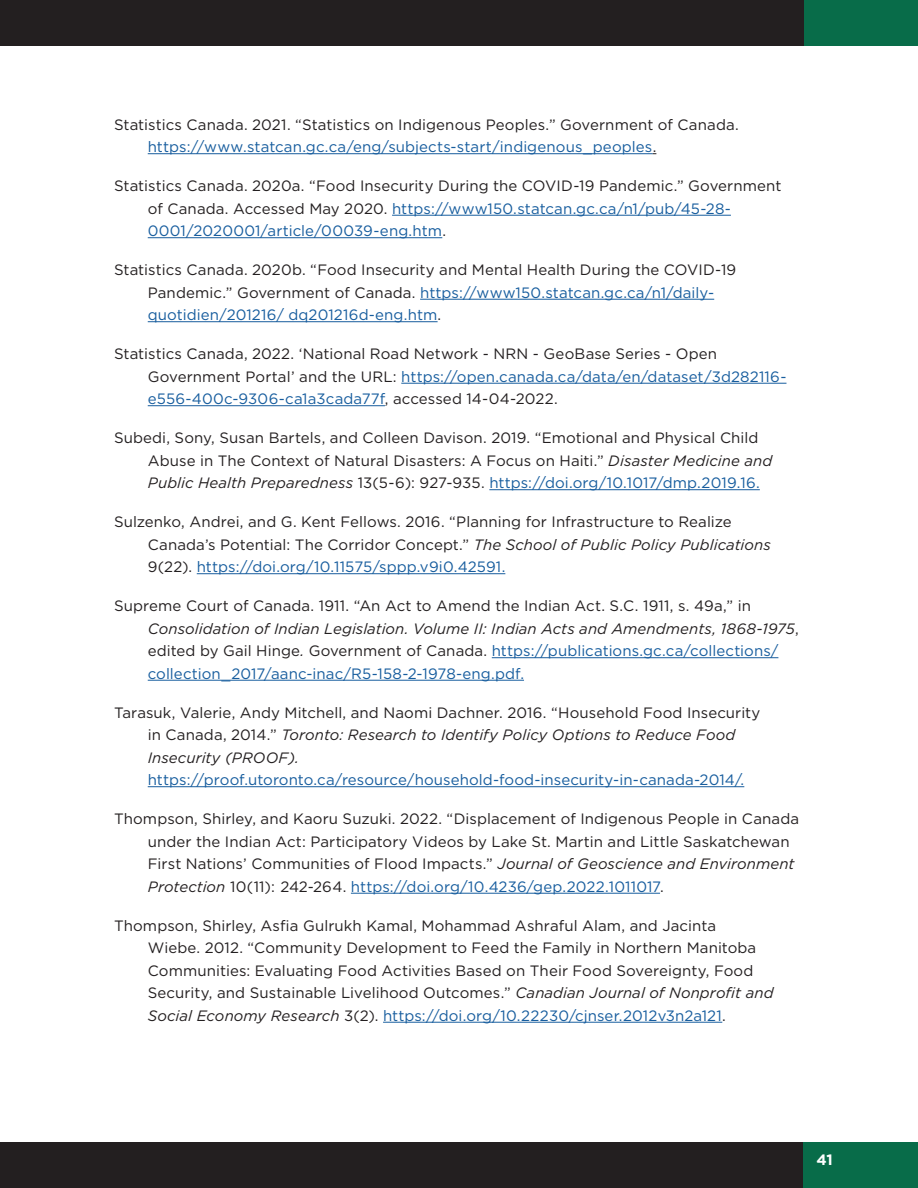
<style>
.page{position:relative;width:918px;height:1188px;background:#fff}
.page>*{position:absolute;margin:0;border:0;box-sizing:border-box;transform-origin:0 0}
.t1{font:15px/22.5px "Gotham";letter-spacing:.005em;color:#231f20}
.t2{font:15px "Gotham";letter-spacing:.005em;color:#175d9e}
.t3{font:700 15px "Gotham";color:#fff}
.s1{color:#175d9e}
.s2{font-style:italic}
</style>
<div class="page">
<div style="left:802px;top:1143px;width:116px;height:45px;background:#086c49"></div>
<div style="left:803px;top:0;width:115px;height:45px;background:#086c49"></div>
<div style="left:0;top:1143px;width:802px;height:45px;background:#231f20"></div>
<div style="left:0;top:0;width:803px;height:45px;background:#231f20"></div>
<hr style="left:148px;top:153px;width:505px;height:1px;background:#175d9e">
<hr style="left:392px;top:215px;width:339px;height:1px;background:#175d9e">
<hr style="left:148px;top:237px;width:294px;height:1px;background:#175d9e">
<hr style="left:420px;top:299px;width:294px;height:1px;background:#175d9e">
<hr style="left:148px;top:321px;width:290px;height:1px;background:#175d9e">
<hr style="left:401px;top:383px;width:385px;height:1px;background:#175d9e">
<hr style="left:148px;top:405px;width:237px;height:1px;background:#175d9e">
<hr style="left:489px;top:489px;width:271px;height:1px;background:#175d9e">
<hr style="left:197px;top:573px;width:308px;height:1px;background:#175d9e">
<hr style="left:492px;top:657px;width:286px;height:1px;background:#175d9e">
<hr style="left:148px;top:680px;width:376px;height:1px;background:#175d9e">
<hr style="left:148px;top:786px;width:596px;height:1px;background:#175d9e">
<hr style="left:351px;top:893px;width:309px;height:1px;background:#175d9e">
<hr style="left:383px;top:1022px;width:339px;height:1px;background:#175d9e">
<p class="t1" style="left:148px;top:113px;width:593px;text-indent:-34px">Statistics Canada. 2021. “Statistics on Indigenous Peoples.” Government of Canada. <span class="s1">https://www.statcan.gc.ca/eng/subjects-start/indigenous_peoples</span>.</p>
<p class="t1" style="left:148px;top:174px;width:635px;text-indent:-34px">Statistics Canada. 2020a. “Food Insecurity During the COVID-19 Pandemic.” Government of Canada. Accessed May 2020. <span class="s1">https://www150.statcan.gc.ca/n1/pub/45-28-<br>0001/2020001/article/00039-eng.htm</span>.</p>
<p class="t1" style="left:148px;top:258px;width:590px;text-indent:-34px">Statistics Canada. 2020b. “Food Insecurity and Mental Health During the COVID-19<br>Pandemic.” Government of Canada. <span class="s1">https://www150.statcan.gc.ca/n1/daily&shy;quotidien/201216/ dq201216d-eng.htm</span>.</p>
<p class="t1" style="left:148px;top:342px;width:640px;text-indent:-34px">Statistics Canada, 2022. ‘National Road Network - NRN - GeoBase Series - Open<br>Government Portal’ and the URL: <span class="s1">https://open.canada.ca/data/en/dataset/3d282116- e556-400c-9306-ca1a3cada77f</span>, accessed 14-04-2022.</p>
<p class="t1" style="left:148px;top:426px;width:626px;text-indent:-34px">Subedi, Sony, Susan Bartels, and Colleen Davison. 2019. “Emotional and Physical Child<br>Abuse in The Context of Natural Disasters: A Focus on Haiti.” <span class="s2">Disaster Medicine and<br>Public Health Preparedness</span> 13(5-6): 927-935. <span class="s1">https://doi.org/10.1017/dmp.2019.16.</span></p>
<p class="t1" style="left:148px;top:510px;width:625px;text-indent:-34px">Sulzenko, Andrei, and G. Kent Fellows. 2016. “Planning for Infrastructure to Realize<br>Canada’s Potential: The Corridor Concept.” <span class="s2">The School of Public Policy Publications<br></span>9(22). <span class="s1">https://doi.org/10.11575/sppp.v9i0.42591.</span></p>
<p class="t1" style="left:148px;top:594px;width:652px;text-indent:-34px">Supreme Court of Canada. 1911. “An Act to Amend the Indian Act. S.C. 1911, s. 49a,” in <span class="s2">Consolidation of Indian Legislation. Volume II: Indian Acts and Amendments, 1868-1975</span>, edited by Gail Hinge<span class="s2">.</span> Government of Canada. <span class="s1">https://publications.gc.ca/collections/ collection_2017/aanc-inac/R5-158-2-1978-eng.pdf.</span></p>
<p class="t1" style="left:148px;top:701px;width:614px;text-indent:-34px">Tarasuk, Valerie, Andy Mitchell, and Naomi Dachner. 2016. “Household Food Insecurity in Canada, 2014.” <span class="s2">Toronto: Research to Identify Policy Options to Reduce Food<br>Insecurity (PROOF).</span></p>
<p class="t2" style="left:148px;top:770px;width:598px">https://proof.utoronto.ca/resource/household-food-insecurity-in-canada-2014/.</p>
<p class="t1" style="left:148px;top:807px;width:653px;text-indent:-34px">Thompson, Shirley, and Kaoru Suzuki. 2022. “Displacement of Indigenous People in Canada under the Indian Act: Participatory Videos by Lake St. Martin and Little Saskatchewan First Nations’ Communities of Flood Impacts.” <span class="s2">Journal of Geoscience and Environment Protection</span> 10(11): 242-264. <span class="s1">https://doi.org/10.4236/gep.2022.1011017</span>.</p>
<p class="t1" style="left:148px;top:914px;width:627px;text-indent:-34px">Thompson, Shirley, Asfia Gulrukh Kamal, Mohammad Ashraful Alam, and Jacinta<br>Wiebe. 2012. “Community Development to Feed the Family in Northern Manitoba Communities: Evaluating Food Activities Based on Their Food Sovereignty, Food Security, and Sustainable Livelihood Outcomes.” <span class="s2">Canadian Journal of Nonprofit and Social Economy Research</span> 3(2). <span class="s1">https://doi.org/10.22230/cjnser.2012v3n2a121</span>.</p>
<p class="t3" style="left:817px;top:1150px;width:18px">41</p>
</div>
